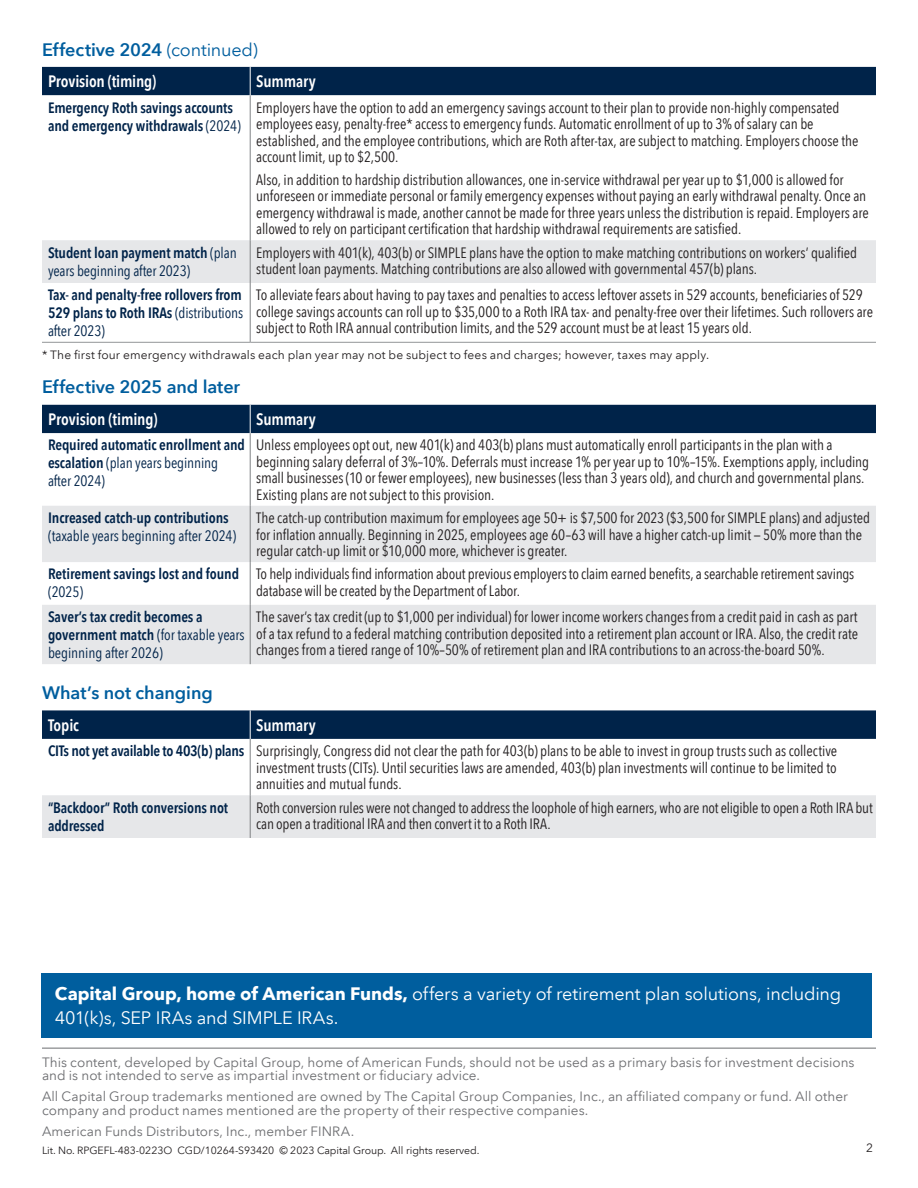
<style>
.page{position:relative;width:918px;height:1188px;background:#fff}
.page>*{position:absolute;margin:0;border:0;box-sizing:border-box;transform-origin:0 0}
.Text_9_12_subhead__d{font:18px/24px "Avenir Next LT Com";letter-spacing:-.01em;color:#fff}
.Hedge__Bank__p6{font:600 18px "Avenir Next LT Com";letter-spacing:-.005em;color:#005e9e}
.Hedge__Bank__p6-2{font:600 condensed 16.5px "Avenir Next LT Com";letter-spacing:-.01em;color:#fff}
.Hedge__Bank__p6-3{font:condensed 15px/16.5px "Avenir Next LT Com";letter-spacing:-.005em;color:#231f20}
.Hedge__Bank__p6-4{font:600 condensed 15px/18px "Avenir Next LT Com";letter-spacing:-.01em;color:#002349}
.Hedge__Bank__p6-5{font:condensed 15px/18px "Avenir Next LT Com";letter-spacing:-.005em;color:#002349}
.t1{font:13.5px/13.5px "Avenir Next LT Com";letter-spacing:.005em;color:#6c6d70}
.Hedge__Bank__p6-6{font:12px "Avenir Next LT Com";letter-spacing:.01em;color:#231f20}
.t2{font:10.5px "Avenir Next LT Com";letter-spacing:-.005em;color:#231f20}
.s1{font-weight:400}
.s2{font-weight:600}
.s3{font-weight:700}
</style>
<div class="page">
<hr style="left:42px;top:1048px;width:834px;height:1px;background:#6c6d70">
<div style="left:41px;top:973px;width:831px;height:64px;background:#005e9e"></div>
<svg style="left:42px;top:95px;width:834px;height:247px"></svg>
<div style="left:42px;top:240px;width:834px;height:43px;background:#e6e7e9"></div>
<div style="left:42px;top:67px;width:834px;height:28px;background:#002349"></div>
<hr style="left:250px;top:95px;width:1px;height:145px;background:#808285">
<hr style="left:250px;top:283px;width:1px;height:59px;background:#808285">
<hr style="left:250px;top:240px;width:1px;height:43px;background:#808285">
<hr style="left:42px;top:342px;width:208px;height:1px;background:#939598">
<hr style="left:250px;top:342px;width:626px;height:1px;background:#939598">
<svg style="left:42px;top:433px;width:834px;height:73px"></svg>
<svg style="left:42px;top:506px;width:834px;height:158px;fill:#e6e7e9"></svg>
<hr style="left:250px;top:506px;width:1px;height:56px;background:#808285">
<hr style="left:250px;top:605px;width:1px;height:59px;background:#808285">
<div style="left:42px;top:405px;width:834px;height:28px;background:#002349"></div>
<hr style="left:250px;top:433px;width:1px;height:73px;background:#808285">
<hr style="left:250px;top:562px;width:1px;height:43px;background:#808285">
<div style="left:42px;top:795px;width:834px;height:43px;background:#e6e7e9"></div>
<hr style="left:250px;top:739px;width:1px;height:56px;background:#808285">
<div style="left:42px;top:710px;width:834px;height:29px;background:#002349"></div>
<hr style="left:250px;top:795px;width:1px;height:43px;background:#808285">
<p class="Hedge__Bank__p6" style="left:42px;top:38px;width:217px">Effective 2024 <span class="s1">(continued)</span></p>
<p class="Hedge__Bank__p6-2" style="left:48px;top:72px;width:110px">Provision (timing)</p>
<p class="Hedge__Bank__p6-2" style="left:256px;top:72px;width:61px">Summary</p>
<p class="Hedge__Bank__p6-4" style="left:48px;top:98px;width:194px">Emergency Roth savings accounts and emergency withdrawals <span class="s1">(2024)</span></p>
<p class="Hedge__Bank__p6-3" style="left:256px;top:99px;width:604px">Employers have the option to add an emergency savings account to their plan to provide non-highly compensated employees easy, penalty-free* access to emergency funds. Automatic enrollment of up to 3% of salary can be established, and the employee contributions, which are Roth after-tax, are subject to matching. Employers choose the account limit, up to $2,500.</p>
<p class="Hedge__Bank__p6-3" style="left:256px;top:171px;width:614px">Also, in addition to hardship distribution allowances, one in-service withdrawal per year up to $1,000 is allowed for unforeseen or immediate personal or family emergency expenses without paying an early withdrawal penalty. Once an emergency withdrawal is made, another cannot be made for three years unless the distribution is repaid. Employers are allowed to rely on participant certification that hardship withdrawal requirements are satisfied.</p>
<p class="Hedge__Bank__p6-5" style="left:48px;top:243px;width:190px"><span class="s2">Student loan payment match</span> (plan years beginning after 2023)</p>
<p class="Hedge__Bank__p6-3" style="left:256px;top:244px;width:602px">Employers with 401(k), 403(b) or SIMPLE plans have the option to make matching contributions on workers’ qualified student loan payments. Matching contributions are also allowed with governmental 457(b) plans.</p>
<p class="Hedge__Bank__p6-4" style="left:48px;top:286px;width:197px;text-align:justify">Tax- and penalty-free rollovers from 529 plans to Roth IRAs <span class="s1">(distributions after 2023)</span></p>
<p class="Hedge__Bank__p6-3" style="left:256px;top:287px;width:618px">To alleviate fears about having to pay taxes and penalties to access leftover assets in 529 accounts, beneficiaries of 529 college savings accounts can roll up to $35,000 to a Roth IRA tax- and penalty-free over their lifetimes. Such rollovers are subject to Roth IRA annual contribution limits, and the 529 account must be at least 15 years old.</p>
<p class="Hedge__Bank__p6-6" style="left:42px;top:348px;width:669px">* The first four emergency withdrawals each plan year may not be subject to fees and charges; however, taxes may apply.</p>
<p class="Hedge__Bank__p6" style="left:42px;top:376px;width:200px">Effective 2025 and later</p>
<p class="Hedge__Bank__p6-2" style="left:48px;top:409px;width:111px">Provision (timing)</p>
<p class="Hedge__Bank__p6-2" style="left:256px;top:409px;width:61px">Summary</p>
<p class="Hedge__Bank__p6-4" style="left:48px;top:436px;width:198px">Required automatic enrollment and escalation <span class="s1">(plan years beginning after 2024)</span></p>
<p class="Hedge__Bank__p6-3" style="left:256px;top:437px;width:614px">Unless employees opt out, new 401(k) and 403(b) plans must automatically enroll participants in the plan with a beginning salary deferral of 3%–10%. Deferrals must increase 1% per year up to 10%–15%. Exemptions apply, including small businesses (10 or fewer employees), new businesses (less than 3 years old), and church and governmental plans.<br>Existing plans are not subject to this provision.</p>
<p class="Hedge__Bank__p6-5" style="left:48px;top:509px;width:190px"><span class="s2">Increased catch-up contributions </span>(taxable years beginning after 2024)</p>
<p class="Hedge__Bank__p6-3" style="left:256px;top:510px;width:615px">The catch-up contribution maximum for employees age 50+ is $7,500 for 2023 ($3,500 for SIMPLE plans) and adjusted for inflation annually. Beginning in 2025, employees age 60–63 will have a higher catch-up limit — 50% more than the regular catch-up limit or $10,000 more, whichever is greater.</p>
<p class="Hedge__Bank__p6-4" style="left:48px;top:565px;width:193px">Retirement savings lost and found <span class="s1">(2025)</span></p>
<p class="Hedge__Bank__p6-3" style="left:256px;top:566px;width:600px">To help individuals find information about previous employers to claim earned benefits, a searchable retirement savings database will be created by the Department of Labor.</p>
<p class="Hedge__Bank__p6-4" style="left:48px;top:608px;width:198px">Saver’s tax credit becomes a government match <span class="s1">(for taxable years beginning after 2026)</span></p>
<p class="Hedge__Bank__p6-3" style="left:256px;top:609px;width:604px;text-align:justify">The saver’s tax credit (up to $1,000 per individual) for lower income workers changes from a credit paid in cash as part of a tax refund to a federal matching contribution deposited into a retirement plan account or IRA. Also, the credit rate changes from a tiered range of 10%–50% of retirement plan and IRA contributions to an across-the-board 50%.</p>
<p class="Hedge__Bank__p6" style="left:42px;top:682px;width:172px">What’s not changing</p>
<p class="Hedge__Bank__p6-2" style="left:48px;top:715px;width:33px">Topic</p>
<p class="Hedge__Bank__p6-2" style="left:256px;top:715px;width:61px">Summary</p>
<p class="Hedge__Bank__p6-4" style="left:48px;top:742px;width:198px">CITs not yet available to 403(b) plans</p>
<p class="Hedge__Bank__p6-3" style="left:256px;top:743px;width:583px;text-align:justify">Surprisingly, Congress did not clear the path for 403(b) plans to be able to invest in group trusts such as collective investment trusts (CITs). Until securities laws are amended, 403(b) plan investments will continue to be limited to annuities and mutual funds.</p>
<p class="Hedge__Bank__p6-4" style="left:48px;top:798px;width:182px">“Backdoor” Roth conversions not addressed</p>
<p class="Hedge__Bank__p6-3" style="left:256px;top:799px;width:618px">Roth conversion rules were not changed to address the loophole of high earners, who are not eligible to open a Roth IRA but can open a traditional IRA and then convert it to a Roth IRA.</p>
<p class="Text_9_12_subhead__d" style="left:55px;top:982px;width:788px"><span class="s3">Capital Group, home of American Funds,</span> offers a variety of retirement plan solutions, including<br>401(k)s, SEP IRAs and SIMPLE IRAs.</p>
<p class="t1" style="left:42px;top:1055px;width:814px">This content, developed by Capital Group, home of American Funds, should not be used as a primary basis for investment decisions and is not intended to serve as impartial investment or fiduciary advice.</p>
<p class="t1" style="left:42px;top:1090px;width:808px">All Capital Group trademarks mentioned are owned by The Capital Group Companies, Inc., an affiliated company or fund. All other company and product names mentioned are the property of their respective companies.</p>
<p class="t1" style="left:42px;top:1124px;width:314px">American Funds Distributors, Inc., member FINRA.</p>
<p class="t2" style="left:42px;top:1144px;width:439px">Lit. No. RPGEFL-483-0223O CGD/10264-S93420 © 2023 Capital Group. All rights reserved.</p>
<p class="Hedge__Bank__p6-6" style="left:866px;top:1141px;width:8px">2</p>
</div>
